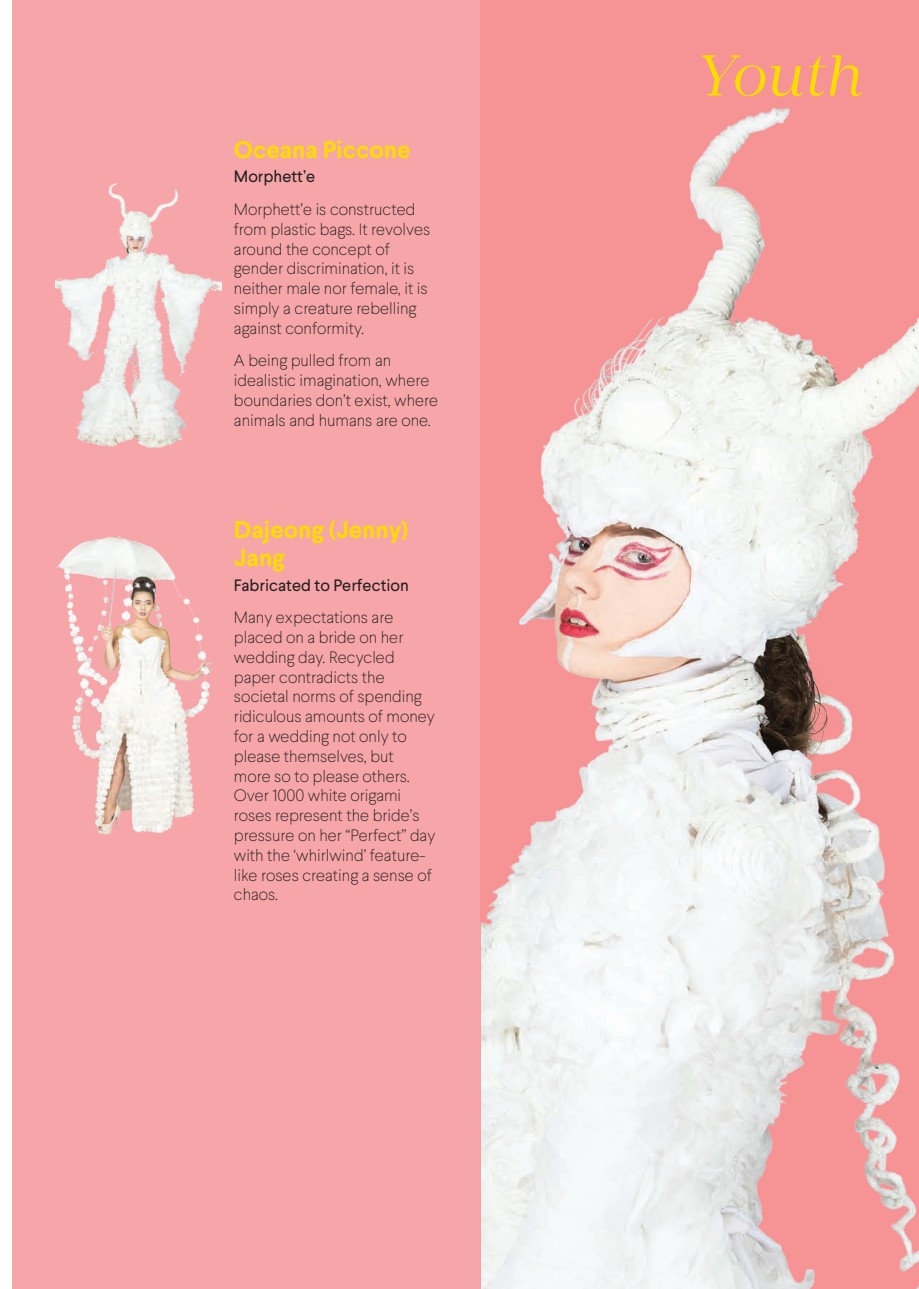
<style>
.page{position:relative;width:919px;height:1289px;background:#fff}
.page>*{position:absolute;margin:0;border:0;box-sizing:border-box;transform-origin:0 0}
.t1{font:italic 60px "Mirador";color:#ffdc01}
.t2{font:700 24px/28.8px "Larsseit";color:#ffdc01}
.t3{font:100 16.5px/19.8px "Larsseit";color:#231f20}
.t4{font:16.5px "Larsseit";color:#231f20}
</style>
<div class="page">
<div style="left:480px;top:0;width:438px;height:1288px;background:#f59395"></div>
<img style="left:480px;top:108px;width:438px;height:1180px">
<div style="left:13px;top:0;width:467px;height:1288px;background:#f6a6a8"></div>
<img style="left:57px;top:536px;width:155px;height:299px">
<img style="left:55px;top:183px;width:166px;height:265px">
<h2 class="t2" style="left:234px;top:136px;width:178px">Oceana Piccone</h2>
<p class="t4" style="left:234px;top:166px;width:83px">Morphett’e</p>
<p class="t3" style="left:234px;top:199px;width:198px">Morphett’e is constructed from plastic bags. It revolves around the concept of gender discrimination, it is neither male nor female, it is simply a creature rebelling against conformity.</p>
<p class="t3" style="left:234px;top:350px;width:206px">A being pulled from an idealistic imagination, where boundaries don’t exist, where animals and humans are one.</p>
<h2 class="t2" style="left:234px;top:515px;width:176px">Dajeong (Jenny)<br>Jang</h2>
<p class="t4" style="left:234px;top:574px;width:176px">Fabricated to Perfection</p>
<p class="t3" style="left:234px;top:607px;width:203px">Many expectations are placed on a bride on her wedding day. Recycled paper contradicts the societal norms of spending ridiculous amounts of money for a wedding not only to please themselves, but<br>more so to please others.<br>Over 1000 white origami roses represent the bride’s pressure on her “Perfect” day with the ‘whirlwind’ feature&shy;like roses creating a sense of chaos.</p>
<h1 class="t1" style="left:697px;top:40px;width:167px">Youth</h1>
</div>
